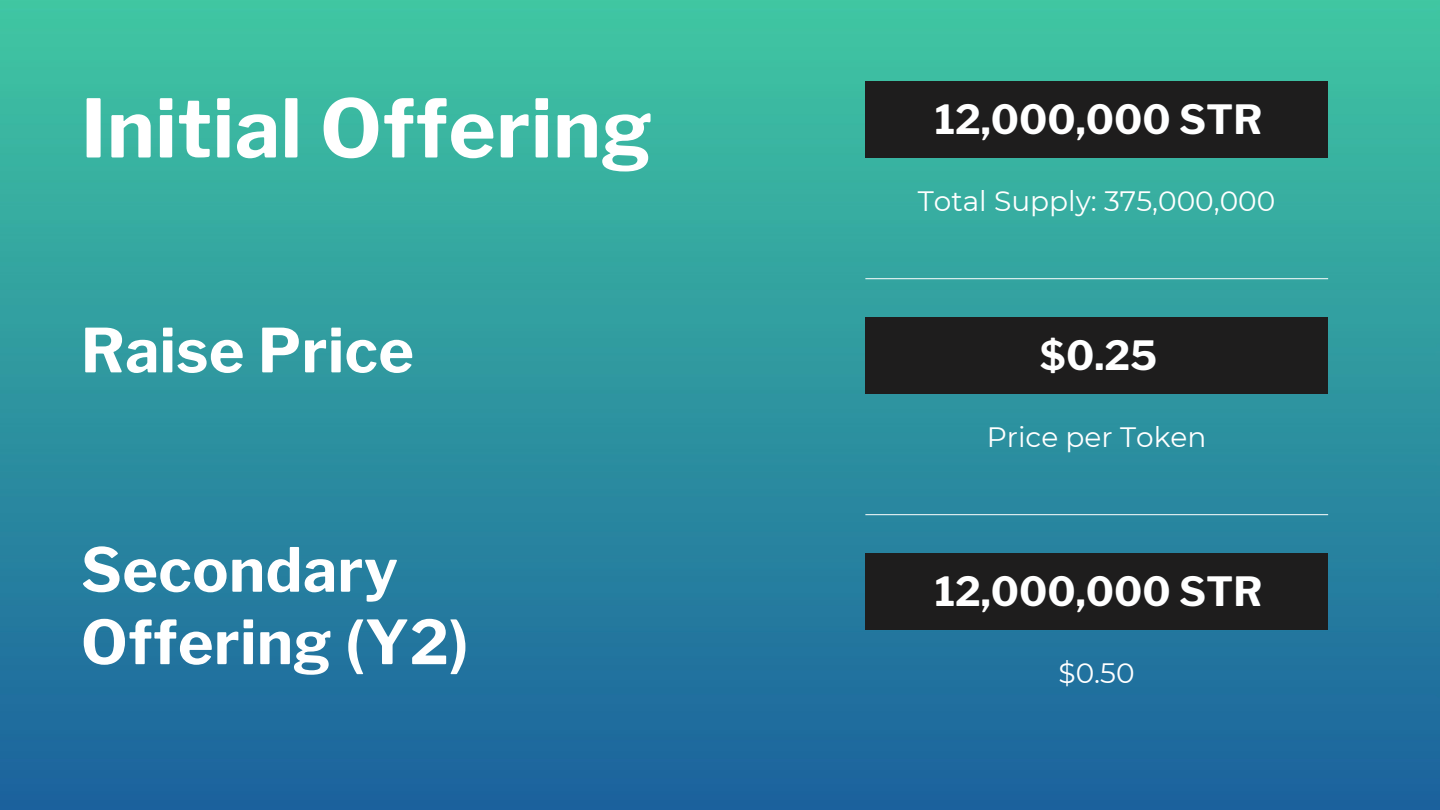
<style>
.page{position:relative;width:1440px;height:810px;background:#fff}
.page>*{position:absolute;margin:0;border:0;box-sizing:border-box;transform-origin:0 0}
.t1{font:700 80px "Libre Franklin";letter-spacing:.01em;color:#fff}
.t2{font:700 60.4px/72.4px "Libre Franklin";letter-spacing:.01em;color:#fff}
.t3{font:700 40px "Libre Franklin";color:#fff}
.t4{font:28px "Montserrat";color:#fff}
</style>
<div class="page">
<img style="left:0;top:0;width:1440px;height:810px">
<div style="left:865px;top:81px;width:463px;height:77px;background:#1e1d1d"></div>
<hr style="left:865px;top:278px;width:463px;height:1px;background:#fff">
<hr style="left:865px;top:514px;width:463px;height:1px;background:#fff">
<div style="left:865px;top:317px;width:463px;height:76px;background:#1e1d1d"></div>
<div style="left:865px;top:553px;width:463px;height:76px;background:#1e1d1d"></div>
<p class="t1" style="left:81px;top:80px;width:573px">Initial Offering</p>
<p class="t2" style="left:81px;top:314px;width:334px">Raise Price</p>
<p class="t2" style="left:81px;top:534px;width:389px">Secondary<br>Offering (Y2)</p>
<p class="t3" style="left:935px;top:95px;width:329px">12,000,000 STR</p>
<p class="t4" style="left:918px;top:184px;width:359px">Total Supply: 375,000,000</p>
<p class="t3" style="left:1040px;top:331px;width:119px">$0.25</p>
<p class="t4" style="left:987px;top:420px;width:221px">Price per Token</p>
<p class="t3" style="left:935px;top:567px;width:329px">12,000,000 STR</p>
<p class="t4" style="left:1059px;top:656px;width:78px">$0.50</p>
</div>
